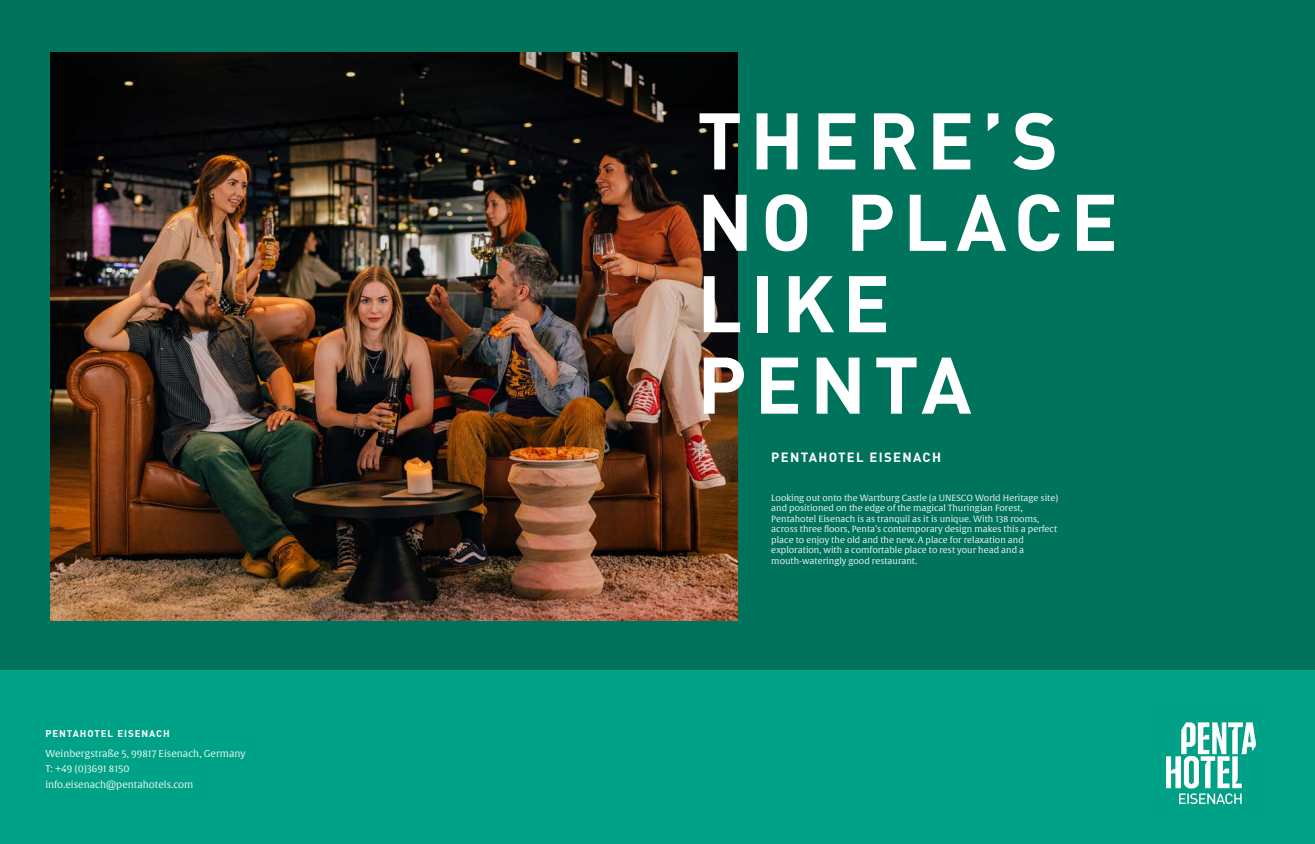
<style>
.page{position:relative;width:1315px;height:844px;background:#fff}
.page>*{position:absolute;margin:0;border:0;box-sizing:border-box;transform-origin:0 0}
.t1{font:700 78.75px/81.4px "DIN Offc Pro";letter-spacing:.1em;color:#fff}
.t2{font:700 13.12px "DIN Offc Pro";letter-spacing:.1em;color:#fff}
.t3{font:9.62px/15.8px "Alverata Lt";color:#fff}
.t4{font:700 9.62px "DIN Offc Pro";letter-spacing:.1em;color:#fff}
.t5{font:8.75px/10.5px "Alverata Lt";color:#fff}
</style>
<div class="page">
<div style="left:0;top:0;width:1315px;height:843px;background:#00735d"></div>
<div style="left:0;top:670px;width:1315px;height:173px;background:#00a287"></div>
<img style="left:51px;top:52px;width:686px;height:568px">
<img style="left:1166px;top:722px;width:90px;height:83px">
<p class="t4" style="left:45px;top:725px;width:126px">PENTAHOTEL EISENACH</p>
<p class="t3" style="left:45px;top:745px;width:202px">Weinbergstraße 5, 99817 Eisenach, Germany<br>T: +49 (0)3691 8150 info.eisenach@pentahotels.com</p>
<h1 class="t1" style="left:697px;top:90px;width:422px">THERE’S<br>NO PLACE<br>LIKE<br>PENTA</h1>
<h2 class="t2" style="left:771px;top:446px;width:171px">PENTAHOTEL EISENACH</h2>
<p class="t5" style="left:771px;top:492px;width:288px">Looking out onto the Wartburg Castle (a UNESCO World Heritage site) and positioned on the edge of the magical Thuringian Forest, Pentahotel Eisenach is as tranquil as it is unique. With 138 rooms, across three floors, Penta’s contemporary design makes this a perfect place to enjoy the old and the new. A place for relaxation and exploration, with a comfortable place to rest your head and a mouth-wateringly good restaurant.</p>
</div>
